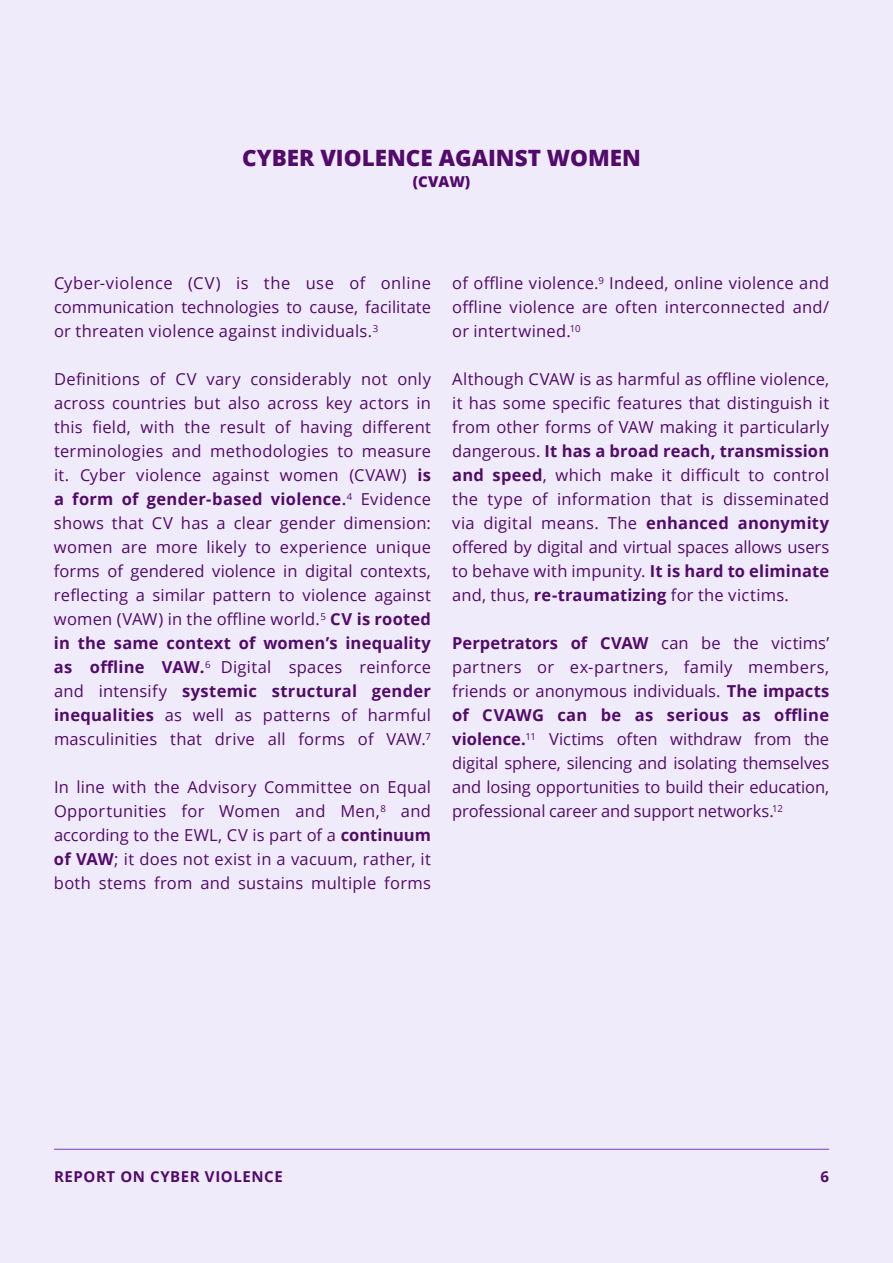
<style>
.page{position:relative;width:893px;height:1263px;background:#efebfb}
.page>*{position:absolute;margin:0;border:0;box-sizing:border-box;transform-origin:0 0}
.t1{font:800 22.5px "Open Sans";color:#520a6b}
.t2{font:16.5px/24px "Open Sans";letter-spacing:.015em;color:#520a6b;text-align:justify}
.t3{font:700 15px "Open Sans";letter-spacing:.04em;color:#520a6b}
.t4{font:800 15px "Open Sans";color:#520a6b}
.s1{font-weight:700}
.s2{font-weight:600}
</style>
<div class="page">
<hr style="left:54px;top:1149px;width:775px;height:1px;background:#7a3eba">
<h1 class="t1" style="left:242px;top:141px;width:400px">CYBER VIOLENCE AGAINST WOMEN</h1>
<p class="t4" style="left:413px;top:170px;width:59px">(CVAW)</p>
<p class="t2" style="left:54px;top:271px;width:378px">Cyber-violence (CV) is the use of online communication technologies to cause, facilitate or threaten violence against individuals.<sup>3</sup></p>
<p class="t2" style="left:54px;top:367px;width:378px">Definitions of CV vary considerably not only across countries but also across key actors in this field, with the result of having different terminologies and methodologies to measure it. Cyber violence against women (CVAW) <span class="s1">is a form of gender-based violence</span><span class="s2">.</span><sup>4</sup> Evidence shows that CV has a clear gender dimension: women are more likely to experience unique forms of gendered violence in digital contexts, reflecting a similar pattern to violence against women (VAW) in the offline world.<sup>5</sup> <span class="s1">CV is rooted in the same context of women’s inequality as offline VAW.</span><sup>6</sup> Digital spaces reinforce and intensify <span class="s1">systemic structural gender inequalities</span> as well as patterns of harmful masculinities that drive all forms of VAW.<sup>7</sup></p>
<p class="t2" style="left:54px;top:775px;width:379px">In line with the Advisory Committee on Equal Opportunities for Women and Men,<sup>8</sup> and according to the EWL, CV is part of a <span class="s1">continuum of VAW</span>; it does not exist in a vacuum, rather, it both stems from and sustains multiple forms</p>
<p class="t2" style="left:452px;top:271px;width:378px">of offline violence.<sup>9</sup> Indeed, online violence and offline violence are often interconnected and/ or intertwined.<sup>10</sup></p>
<p class="t2" style="left:452px;top:367px;width:378px">Although CVAW is as harmful as offline violence, it has some specific features that distinguish it from other forms of VAW making it particularly dangerous. <span class="s1">It has a broad reach, transmission and speed</span>, which make it difficult to control the type of information that is disseminated via digital means. The <span class="s1">enhanced anonymity </span>offered by digital and virtual spaces allows users to behave with impunity. <span class="s1">It is hard to eliminate </span>and, thus, <span class="s1">re-traumatizing</span> for the victims.</p>
<p class="t2" style="left:452px;top:631px;width:378px"><span class="s1">Perpetrators of CVAW</span> can be the victims’ partners or ex-partners, family members, friends or anonymous individuals. <span class="s1">The impacts of CVAWG can be as serious as offline violence.</span><sup>11</sup> Victims often withdraw from the digital sphere, silencing and isolating themselves and losing opportunities to build their education, professional career and support networks.<sup>12</sup></p>
<p class="t3" style="left:54px;top:1166px;width:230px">REPORT ON CYBER VIOLENCE</p>
<p class="t3" style="left:821px;top:1166px;width:10px">6</p>
</div>
